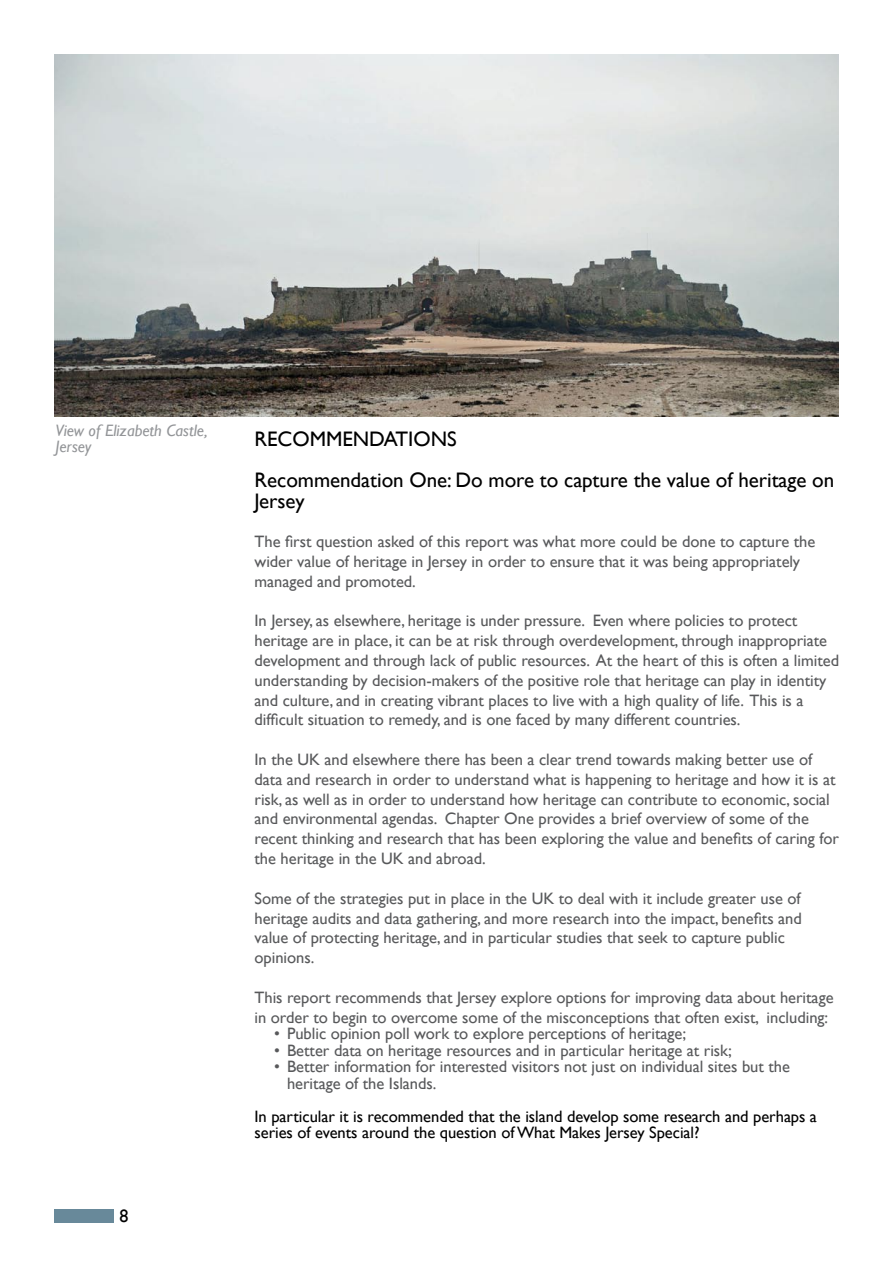
<style>
.page{position:relative;width:893px;height:1263px;background:#fff}
.page>*{position:absolute;margin:0;border:0;box-sizing:border-box;transform-origin:0 0}
.t1{font:21px/40.8px "Gill Sans";color:#000}
.t2{font:16.5px/19.8px "Gill Sans";color:#58595b}
.t3{font:16.5px/16.5px "Gill Sans";color:#000}
.t4{font:italic 16.5px/16.5px "Gill Sans";color:#939598}
</style>
<div class="page">
<div style="left:54px;top:1209px;width:60px;height:14px;background:#68899a"></div>
<img style="left:54px;top:54px;width:785px;height:363px">
<p class="t4" style="left:56px;top:422px;width:154px">View of Elizabeth Castle,<br>Jersey</p>
<p class="t1" style="left:254px;top:418px;width:581px">RECOMMENDATIONS<br>Recommendation One: Do more to capture the value of heritage on</p>
<p class="t1" style="left:254px;top:480px;width:52px">Jersey</p>
<p class="t2" style="left:254px;top:532px;width:562px">The first question asked of this report was what more could be done to capture the wider value of heritage in Jersey in order to ensure that it was being appropriately managed and promoted.</p>
<p class="t2" style="left:254px;top:611px;width:586px">In Jersey, as elsewhere, heritage is under pressure. Even where policies to protect heritage are in place, it can be at risk through overdevelopment, through inappropriate development and through lack of public resources. At the heart of this is often a limited understanding by decision-makers of the positive role that heritage can play in identity and culture, and in creating vibrant places to live with a high quality of life. This is a difficult situation to remedy, and is one faced by many different countries.</p>
<p class="t2" style="left:254px;top:749px;width:586px">In the UK and elsewhere there has been a clear trend towards making better use of data and research in order to understand what is happening to heritage and how it is at risk, as well as in order to understand how heritage can contribute to economic, social and environmental agendas. Chapter One provides a brief overview of some of the recent thinking and research that has been exploring the value and benefits of caring for the heritage in the UK and abroad.</p>
<p class="t2" style="left:254px;top:888px;width:549px">Some of the strategies put in place in the UK to deal with it include greater use of heritage audits and data gathering, and more research into the impact, benefits and value of protecting heritage, and in particular studies that seek to capture public opinions.</p>
<p class="t2" style="left:254px;top:987px;width:581px">This report recommends that Jersey explore options for improving data about heritage in order to begin to overcome some of the misconceptions that often exist, including:</p>
<p class="t2" style="left:274px;top:1023px;width:413px">• Public opinion poll work to explore perceptions of heritage;</p>
<p class="t2" style="left:274px;top:1040px;width:459px">• Better data on heritage resources and in particular heritage at risk;</p>
<p class="t2" style="left:287px;top:1058px;width:504px;line-height:16.5px;text-indent:-13px">• Better information for interested visitors not just on individual sites but the heritage of the Islands.</p>
<p class="t3" style="left:254px;top:1107px;width:564px">In particular it is recommended that the island develop some research and perhaps a series of events around the question of What Makes Jersey Special?</p>
</div>
